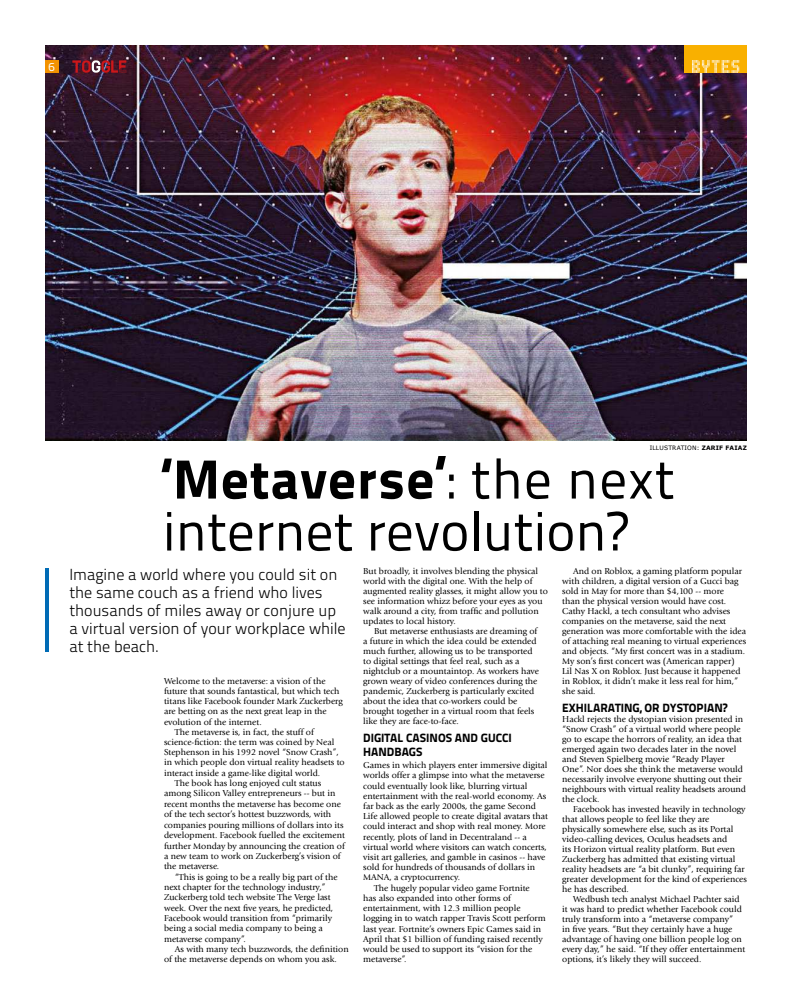
<style>
.page{position:relative;width:792px;height:1008px;background:#fff}
.page>*{position:absolute;margin:0;border:0;box-sizing:border-box;transform-origin:0 0}
.t1{font:55px/52px "Titillium Text 22 L";color:#000}
.t2{font:300 16px/18px "Titillium Text 22 L";color:#000}
.t3{font:800 12px/14px "Titillium Text 22 L";color:#000}
.t4{font:12px "Titillium Text 22 L";color:#fff}
.t5{font:9px/10px "Giovanni Std";color:#000}
.t6{font:6px "Verdana";letter-spacing:.035em;color:#000}
.s1{font-weight:700}
.s2{font-weight:800}
</style>
<div class="page">
<img style="left:45px;top:45px;width:702px;height:395px">
<hr style="left:46px;top:568px;width:3px;height:84px;background:#006bb5">
<div style="left:685px;top:45px;width:62px;height:28px;background:#f9b000"></div>
<svg style="left:692px;top:60px;width:47px;height:13px"></svg>
<svg style="left:72px;top:60px;width:54px;height:13px"></svg>
<div style="left:45px;top:60px;width:14px;height:13px;background:#f39200"></div>
<h3 class="t4" style="left:49px;top:59px;width:8px">6</h3>
<p class="t6" style="left:650px;top:444px;width:99px">ILLUSTRATION: <span class="s1">ZARIF FAIAZ</span></p>
<h1 class="t1" style="left:163px;top:454px;width:513px"><span class="s2">‘Metaverse’</span>: the next internet revolution?</h1>
<h2 class="t2" style="left:69px;top:567px;width:278px">Imagine a world where you could sit on the same couch as a friend who lives thousands of miles away or conjure up a virtual version of your workplace while at the beach.</h2>
<p class="t5" style="left:164px;top:677px;width:163px">Welcome to the metaverse: a vision of the</p>
<p class="t5" style="left:164px;top:687px;width:177px">future that sounds fantastical, but which tech</p>
<p class="t5" style="left:164px;top:697px;width:180px">titans like Facebook founder Mark Zuckerberg</p>
<p class="t5" style="left:164px;top:707px;width:164px">are betting on as the next great leap in the</p>
<p class="t5" style="left:164px;top:717px;width:99px">evolution of the internet.</p>
<p class="t5" style="left:175px;top:728px;width:141px">The metaverse is, in fact, the stuff of</p>
<p class="t5" style="left:164px;top:738px;width:172px">science-fiction: the term was coined by Neal</p>
<p class="t5" style="left:164px;top:748px;width:176px">Stephenson in his 1992 novel “Snow Crash”,</p>
<p class="t5" style="left:164px;top:758px;width:182px">in which people don virtual reality headsets to</p>
<p class="t5" style="left:164px;top:768px;width:158px">interact inside a game-like digital world.</p>
<p class="t5" style="left:175px;top:779px;width:148px">The book has long enjoyed cult status</p>
<p class="t5" style="left:164px;top:789px;width:173px">among Silicon Valley entrepreneurs -- but in</p>
<p class="t5" style="left:164px;top:800px;width:178px">recent months the metaverse has become one</p>
<p class="t5" style="left:164px;top:810px;width:169px">of the tech sector’s hottest buzzwords, with</p>
<p class="t5" style="left:164px;top:821px;width:181px">companies pouring millions of dollars into its</p>
<p class="t5" style="left:164px;top:831px;width:182px">development. Facebook fuelled the excitement</p>
<p class="t5" style="left:164px;top:841px;width:182px">further Monday by announcing the creation of</p>
<p class="t5" style="left:164px;top:852px;width:178px">a new team to work on Zuckerberg’s vision of</p>
<p class="t5" style="left:164px;top:862px;width:57px">the metaverse.</p>
<p class="t5" style="left:175px;top:873px;width:164px">“This is going to be a really big part of the</p>
<p class="t5" style="left:164px;top:883px;width:163px">next chapter for the technology industry,”</p>
<p class="t5" style="left:164px;top:893px;width:168px">Zuckerberg told tech website The Verge last</p>
<p class="t5" style="left:164px;top:903px;width:171px">week. Over the next five years, he predicted,</p>
<p class="t5" style="left:164px;top:914px;width:169px">Facebook would transition from “primarily</p>
<p class="t5" style="left:164px;top:924px;width:160px">being a social media company to being a</p>
<p class="t5" style="left:164px;top:934px;width:83px">metaverse company”.</p>
<p class="t5" style="left:175px;top:945px;width:175px">As with many tech buzzwords, the definition</p>
<p class="t5" style="left:164px;top:955px;width:174px">of the metaverse depends on whom you ask.</p>
<p class="t5" style="left:363px;top:567px;width:186px">But broadly, it involves blending the physical world with the digital one. With the help of augmented reality glasses, it might allow you to see information whizz before your eyes as you walk around a city, from traffic and pollution updates to local history.</p>
<p class="t5" style="left:363px;top:627px;width:177px;text-indent:11px">But metaverse enthusiasts are dreaming of a future in which the idea could be extended much further, allowing us to be transported to digital settings that feel real, such as a nightclub or a mountaintop. As workers have grown weary of video conferences during the pandemic, Zuckerberg is particularly excited about the idea that co-workers could be brought together in a virtual room that feels like they are face-to-face.</p>
<h3 class="t3" style="left:363px;top:731px;width:150px">DIGITAL CASINOS AND GUCCI<br>HANDBAGS</h3>
<p class="t5" style="left:363px;top:761px;width:186px">Games in which players enter immersive digital</p>
<p class="t5" style="left:363px;top:771px;width:183px">worlds offer a glimpse into what the metaverse</p>
<p class="t5" style="left:363px;top:781px;width:166px">could eventually look like, blurring virtual</p>
<p class="t5" style="left:363px;top:792px;width:185px">entertainment with the real-world economy. As</p>
<p class="t5" style="left:363px;top:802px;width:174px">far back as the early 2000s, the game Second</p>
<p class="t5" style="left:363px;top:812px;width:186px">Life allowed people to create digital avatars that</p>
<p class="t5" style="left:363px;top:822px;width:184px">could interact and shop with real money. More</p>
<p class="t5" style="left:363px;top:832px;width:165px">recently, plots of land in Decentraland -- a</p>
<p class="t5" style="left:363px;top:843px;width:185px">virtual world where visitors can watch concerts,</p>
<p class="t5" style="left:363px;top:853px;width:184px">visit art galleries, and gamble in casinos -- have</p>
<p class="t5" style="left:363px;top:863px;width:173px">sold for hundreds of thousands of dollars in</p>
<p class="t5" style="left:363px;top:873px;width:98px">MANA, a cryptocurrency.</p>
<p class="t5" style="left:374px;top:883px;width:157px">The hugely popular video game Fortnite</p>
<p class="t5" style="left:363px;top:894px;width:149px">has also expanded into other forms of</p>
<p class="t5" style="left:363px;top:904px;width:159px">entertainment, with 12.3 million people</p>
<p class="t5" style="left:363px;top:914px;width:184px">logging in to watch rapper Travis Scott perform</p>
<p class="t5" style="left:363px;top:924px;width:180px">last year. Fortnite’s owners Epic Games said in</p>
<p class="t5" style="left:363px;top:935px;width:181px">April that $1 billion of funding raised recently</p>
<p class="t5" style="left:363px;top:945px;width:170px">would be used to support its “vision for the</p>
<p class="t5" style="left:363px;top:955px;width:45px">metaverse”.</p>
<p class="t5" style="left:562px;top:567px;width:185px;text-indent:11px">And on Roblox, a gaming platform popular with children, a digital version of a Gucci bag sold in May for more than $4,100 -- more<br>than the physical version would have cost.<br>Cathy Hackl, a tech consultant who advises companies on the metaverse, said the next generation was more comfortable with the idea of attaching real meaning to virtual experiences and objects. “My first concert was in a stadium.<br>My son’s first concert was (American rapper)<br>Lil Nas X on Roblox. Just because it happened in Roblox, it didn’t make it less real for him,” she said.</p>
<h3 class="t3" style="left:562px;top:701px;width:167px">EXHILARATING, OR DYSTOPIAN?</h3>
<p class="t5" style="left:562px;top:715px;width:185px">Hackl rejects the dystopian vision presented in “Snow Crash” of a virtual world where people go to escape the horrors of reality, an idea that emerged again two decades later in the novel and Steven Spielberg movie “Ready Player One”. Nor does she think the metaverse would necessarily involve everyone shutting out their neighbours with virtual reality headsets around the clock.</p>
<p class="t5" style="left:562px;top:805px;width:186px;text-indent:11px">Facebook has invested heavily in technology that allows people to feel like they are physically somewhere else, such as its Portal video-calling devices, Oculus headsets and<br>its Horizon virtual reality platform. But even Zuckerberg has admitted that existing virtual reality headsets are “a bit clunky”, requiring far greater development for the kind of experiences he has described.</p>
<p class="t5" style="left:562px;top:895px;width:184px;text-indent:11px">Wedbush tech analyst Michael Pachter said it was hard to predict whether Facebook could truly transform into a “metaverse company”<br>in five years. “But they certainly have a huge advantage of having one billion people log on every day,” he said. “If they offer entertainment options, it’s likely they will succeed.</p>
</div>
